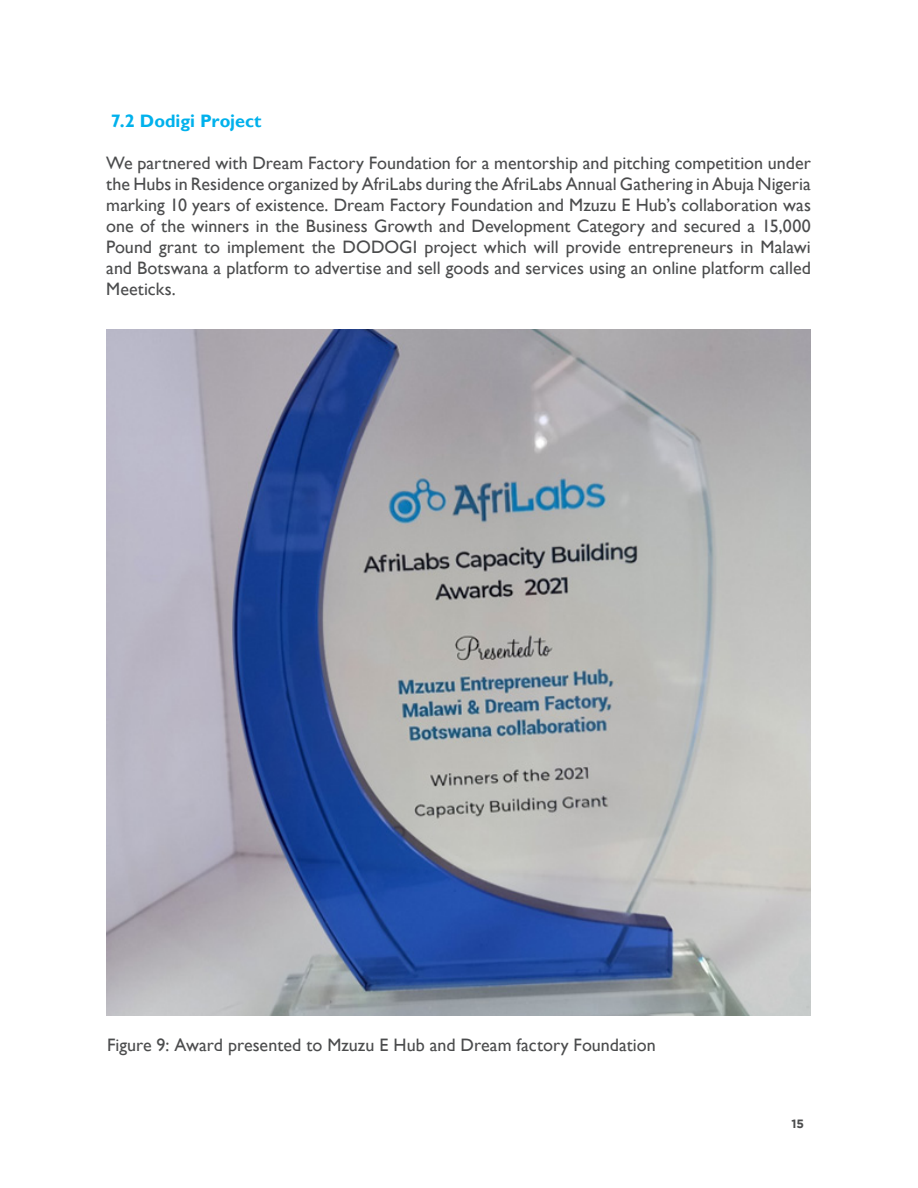
<style>
.page{position:relative;width:918px;height:1188px;background:#fff}
.page>*{position:absolute;margin:0;border:0;box-sizing:border-box;transform-origin:0 0}
.Body_text_normal{font:18px/21px "Gill Sans";color:#4b4c4d;text-align:justify}
.Body_text_normal-2{font:700 18px "Gill Sans";color:#00b1ec}
.t1{font:700 12px "Gotham";color:#4b4c4d}
</style>
<div class="page">
<img style="left:107px;top:329px;width:704px;height:686px">
<p class="Body_text_normal-2" style="left:111px;top:110px;width:152px">7.2 Dodigi Project</p>
<p class="Body_text_normal" style="left:106px;top:153px;width:706px">We partnered with Dream Factory Foundation for a mentorship and pitching competition under the Hubs in Residence organized by AfriLabs during the AfriLabs Annual Gathering in Abuja Nigeria marking 10 years of existence. Dream Factory Foundation and Mzuzu E Hub’s collaboration was one of the winners in the Business Growth and Development Category and secured a 15,000<br>Pound grant to implement the DODOGI project which will provide entrepreneurs in Malawi and Botswana a platform to advertise and sell goods and services using an online platform called Meeticks.</p>
<p class="Body_text_normal" style="left:107px;top:1035px;width:550px">Figure 9: Award presented to Mzuzu E Hub and Dream factory Foundation</p>
<p class="t1" style="left:791px;top:1116px;width:14px">15</p>
</div>
